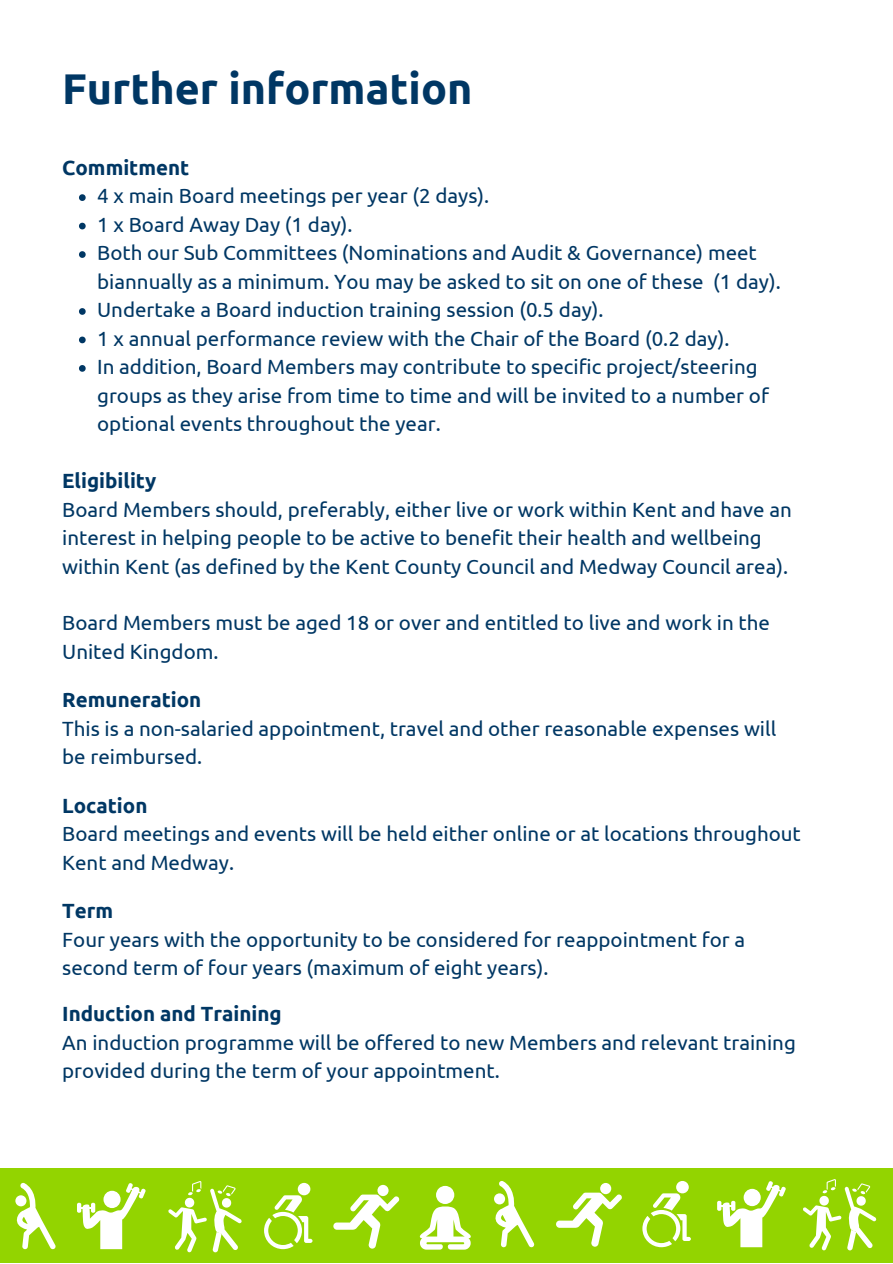
<style>
.page{position:relative;width:893px;height:1264px;background:#fff}
.page>*{position:absolute;margin:0;border:0;box-sizing:border-box;transform-origin:0 0}
.t1{font:700 43.05px "Ubuntu";color:#003764}
.t2{font:20.55px/28.5px "Ubuntu";color:#003764}
.t3{font:700 20.55px "Ubuntu";color:#003764}
</style>
<div class="page">
<svg style="left:79px;top:194px;width:7px;height:7px"></svg>
<svg style="left:79px;top:223px;width:7px;height:6px"></svg>
<svg style="left:79px;top:251px;width:7px;height:7px"></svg>
<svg style="left:79px;top:308px;width:7px;height:7px"></svg>
<svg style="left:79px;top:336px;width:7px;height:7px"></svg>
<svg style="left:79px;top:365px;width:7px;height:7px"></svg>
<div style="left:0;top:1167px;width:892px;height:95px;background:#93d400"></div>
<svg style="left:718px;top:1181px;width:68px;height:66px"></svg>
<svg style="left:494px;top:1181px;width:40px;height:66px"></svg>
<div style="left:494px;top:1193px;width:11px;height:11px;background:#fff;border-radius:50%"></div>
<div style="left:676px;top:1180px;width:12px;height:13px;background:#fff;border-radius:50%"></div>
<svg style="left:642px;top:1193px;width:48px;height:54px"></svg>
<div style="left:600px;top:1182px;width:11px;height:12px;background:#fff;border-radius:50%"></div>
<svg style="left:556px;top:1192px;width:65px;height:54px"></svg>
<svg style="left:16px;top:1182px;width:40px;height:67px"></svg>
<div style="left:15px;top:1195px;width:11px;height:11px;background:#fff;border-radius:50%"></div>
<hr style="left:77px;top:1202px;width:4px;height:10px;background:#fff;border-radius:2px">
<svg style="left:78px;top:1183px;width:68px;height:66px"></svg>
<svg style="left:168px;top:1181px;width:74px;height:71px"></svg>
<div style="left:298px;top:1182px;width:12px;height:13px;background:#fff;border-radius:50%"></div>
<svg style="left:264px;top:1195px;width:48px;height:54px"></svg>
<div style="left:377px;top:1184px;width:11px;height:12px;background:#fff;border-radius:50%"></div>
<svg style="left:333px;top:1194px;width:66px;height:54px"></svg>
<svg style="left:420px;top:1185px;width:51px;height:64px"></svg>
<svg style="left:803px;top:1179px;width:73px;height:71px"></svg>
<p class="t1" style="left:62px;top:64px;width:412px">Further information</p>
<p class="t3" style="left:62px;top:156px;width:129px">Commitment</p>
<p class="t2" style="left:97px;top:181px;width:393px">4 x main Board meetings per year (2 days).</p>
<p class="t2" style="left:97px;top:210px;width:257px">1 x Board Away Day (1 day).</p>
<p class="t2" style="left:97px;top:238px;width:685px">Both our Sub Committees (Nominations and Audit &amp; Governance) meet biannually as a minimum. You may be asked to sit on one of these (1 day).</p>
<p class="t2" style="left:97px;top:295px;width:508px">Undertake a Board induction training session (0.5 day).</p>
<p class="t2" style="left:97px;top:324px;width:633px">1 x annual performance review with the Chair of the Board (0.2 day).</p>
<p class="t2" style="left:97px;top:352px;width:673px">In addition, Board Members may contribute to specific project/steering groups as they arise from time to time and will be invited to a number of optional events throughout the year.</p>
<p class="t3" style="left:62px;top:469px;width:96px">Eligibility</p>
<p class="t2" style="left:62px;top:494px;width:731px">Board Members should, preferably, either live or work within Kent and have an interest in helping people to be active to benefit their health and wellbeing within Kent (as defined by the Kent County Council and Medway Council area).</p>
<p class="t2" style="left:62px;top:608px;width:709px">Board Members must be aged 18 or over and entitled to live and work in the<br>United Kingdom.</p>
<p class="t3" style="left:62px;top:688px;width:141px">Remuneration</p>
<p class="t2" style="left:62px;top:714px;width:715px">This is a non-salaried appointment, travel and other reasonable expenses will be reimbursed.</p>
<p class="t3" style="left:62px;top:793px;width:87px">Location</p>
<p class="t2" style="left:62px;top:819px;width:740px">Board meetings and events will be held either online or at locations throughout<br>Kent and Medway.</p>
<p class="t3" style="left:62px;top:899px;width:52px">Term</p>
<p class="t2" style="left:62px;top:925px;width:684px">Four years with the opportunity to be considered for reappointment for a second term of four years (maximum of eight years).</p>
<p class="t3" style="left:62px;top:1002px;width:221px">Induction and Training</p>
<p class="t2" style="left:62px;top:1027px;width:735px">An induction programme will be offered to new Members and relevant training provided during the term of your appointment.</p>
</div>
